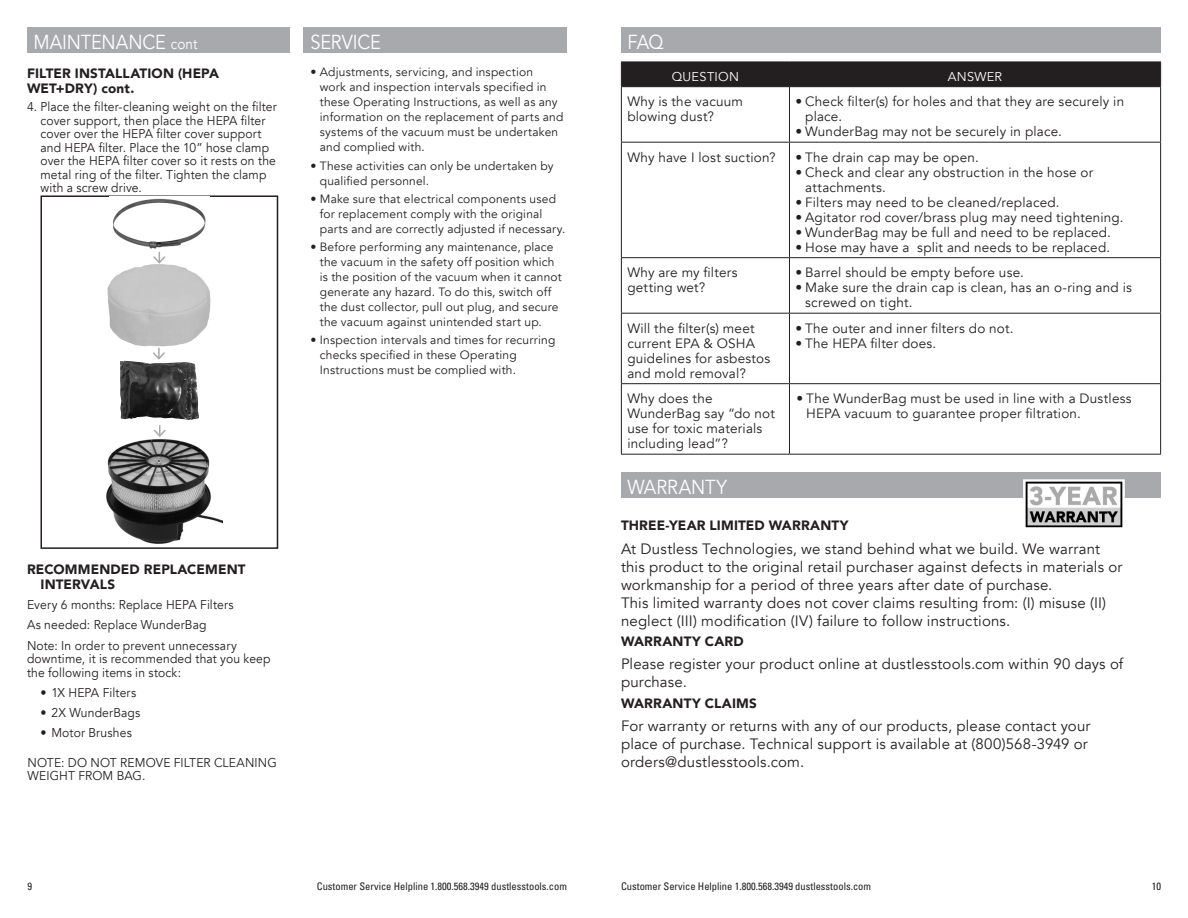
<style>
.page{position:relative;width:1188px;height:918px;background:#fff}
.page>*{position:absolute;margin:0;border:0;box-sizing:border-box;transform-origin:0 0}
.A_Safety_Heading{font:20.25px "Avenir";letter-spacing:-.005em;color:#fff;scale:.9 1}
.t1{font:15px/18px "Avenir";letter-spacing:.01em;color:#231f20}
.t2{font:13.5px/15px "Avenir";letter-spacing:.015em;color:#231f20}
.A_Subhead{font:900 13.5px/15px "Avenir";letter-spacing:.01em;color:#231f20}
.A_Body{font:900 13.5px/15px "Avenir";letter-spacing:.01em;color:#231f20}
.A_Body-2{font:12.75px/13.5px "Avenir";letter-spacing:.01em;color:#231f20;scale:.95 1}
.t3{font:12.75px "Avenir";letter-spacing:.025em;color:#fff}
.A_Safety_Bullets{font:12px/15px "Avenir";letter-spacing:.015em;color:#231f20}
.t4{font:condensed 10.5px "Univers LT Std";color:#231f20}
.s1{font-size:15px}
</style>
<div class="page">
<div style="left:303px;top:27px;width:264px;height:26px;background:#a8a9ad"></div>
<hr style="left:621px;top:87px;width:1px;height:55px;background:#231f20">
<hr style="left:789px;top:87px;width:1px;height:55px;background:#231f20">
<hr style="left:1160px;top:87px;width:1px;height:55px;background:#231f20">
<hr style="left:621px;top:142px;width:168px;height:1px;background:#231f20">
<hr style="left:621px;top:143px;width:1px;height:114px;background:#231f20">
<hr style="left:789px;top:142px;width:372px;height:1px;background:#231f20">
<hr style="left:789px;top:143px;width:1px;height:114px;background:#231f20">
<hr style="left:1160px;top:143px;width:1px;height:114px;background:#231f20">
<hr style="left:621px;top:257px;width:168px;height:1px;background:#231f20">
<hr style="left:621px;top:258px;width:1px;height:55px;background:#231f20">
<hr style="left:789px;top:257px;width:372px;height:1px;background:#231f20">
<hr style="left:789px;top:258px;width:1px;height:55px;background:#231f20">
<hr style="left:1160px;top:258px;width:1px;height:55px;background:#231f20">
<hr style="left:621px;top:313px;width:168px;height:1px;background:#231f20">
<hr style="left:621px;top:314px;width:1px;height:69px;background:#231f20">
<hr style="left:789px;top:313px;width:372px;height:1px;background:#231f20">
<hr style="left:789px;top:314px;width:1px;height:69px;background:#231f20">
<hr style="left:1160px;top:314px;width:1px;height:69px;background:#231f20">
<hr style="left:621px;top:383px;width:168px;height:1px;background:#231f20">
<hr style="left:621px;top:384px;width:1px;height:70px;background:#231f20">
<hr style="left:789px;top:383px;width:372px;height:1px;background:#231f20">
<hr style="left:789px;top:384px;width:1px;height:70px;background:#231f20">
<hr style="left:1160px;top:384px;width:1px;height:70px;background:#231f20">
<hr style="left:621px;top:454px;width:168px;height:1px;background:#231f20">
<hr style="left:789px;top:454px;width:372px;height:1px;background:#231f20">
<div style="left:621px;top:62px;width:540px;height:24px;background:#231f20"></div>
<hr style="left:621px;top:86px;width:168px;height:1px;background:#231f20">
<hr style="left:789px;top:86px;width:372px;height:1px;background:#231f20">
<div style="left:621px;top:27px;width:540px;height:26px;background:#a8a9ad"></div>
<div style="left:621px;top:472px;width:540px;height:26px;background:#a8a9ad"></div>
<img style="left:1026px;top:482px;width:96px;height:44px">
<div style="left:1023px;top:479px;width:102px;height:50px;border:2px solid #fff"></div>
<img style="left:106px;top:439px;width:117px;height:105px">
<div style="left:40px;top:195px;width:238px;height:354px;border:2px solid #231f20"></div>
<img style="left:107px;top:264px;width:104px;height:84px">
<img style="left:110px;top:197px;width:99px;height:52px">
<svg style="left:152px;top:252px;width:15px;height:13px"></svg>
<svg style="left:153px;top:348px;width:12px;height:12px"></svg>
<img style="left:120px;top:361px;width:79px;height:59px">
<svg style="left:153px;top:425px;width:13px;height:12px"></svg>
<div style="left:27px;top:27px;width:262px;height:26px;background:#a8a9ad"></div>
<p class="A_Safety_Heading" style="left:33px;top:30px;width:184px">MAINTENANCE <span class="s1">cont</span></p>
<p class="A_Subhead" style="left:27px;top:65px;width:194px">FILTER INSTALLATION (HEPA<br>WET+DRY) cont.</p>
<p class="A_Safety_Bullets" style="left:320px;top:65px;width:245px;text-indent:-9px">• Adjustments, servicing, and inspection<br>work and inspection intervals specified in these Operating Instructions, as well as any information on the replacement of parts and systems of the vacuum must be undertaken and complied with.</p>
<p class="A_Safety_Bullets" style="left:320px;top:158px;width:235px;text-indent:-9px">• These activities can only be undertaken by qualified personnel.</p>
<p class="A_Safety_Bullets" style="left:320px;top:191px;width:247px;text-indent:-9px">• Make sure that electrical components used for replacement comply with the original parts and are correctly adjusted if necessary.</p>
<p class="A_Safety_Bullets" style="left:320px;top:240px;width:243px;text-indent:-9px">• Before performing any maintenance, place the vacuum in the safety off position which is the position of the vacuum when it cannot generate any hazard. To do this, switch off the dust collector, pull out plug, and secure the vacuum against unintended start up.</p>
<p class="A_Safety_Bullets" style="left:320px;top:333px;width:237px;text-indent:-9px">• Inspection intervals and times for recurring checks specified in these Operating<br>Instructions must be complied with.</p>
<p class="A_Safety_Heading" style="left:310px;top:30px;width:80px">SERVICE</p>
<p class="A_Body-2" style="left:40px;top:100px;width:250px;text-indent:-14px">4. Place the filter-cleaning weight on the filter cover support, then place the HEPA filter cover over the HEPA filter cover support and HEPA filter. Place the 10” hose clamp over the HEPA filter cover so it rests on the metal ring of the filter. Tighten the clamp with a screw drive.</p>
<p class="A_Body" style="left:40px;top:561px;width:207px;text-indent:-14px">RECOMMENDED REPLACEMENT<br>INTERVALS</p>
<p class="A_Body-2" style="left:27px;top:598px;width:219px">Every 6 months: Replace HEPA Filters</p>
<p class="A_Body-2" style="left:27px;top:618px;width:190px">As needed: Replace WunderBag</p>
<p class="A_Body-2" style="left:27px;top:639px;width:258px">Note: In order to prevent unnecessary downtime, it is recommended that you keep the following items in stock:</p>
<p class="A_Body-2" style="left:41px;top:686px;width:102px">• 1X HEPA Filters</p>
<p class="A_Body-2" style="left:41px;top:706px;width:107px">• 2X WunderBags</p>
<p class="A_Body-2" style="left:41px;top:726px;width:98px">• Motor Brushes</p>
<p class="A_Body-2" style="left:28px;top:756px;width:264px">NOTE: DO NOT REMOVE FILTER CLEANING<br>WEIGHT FROM BAG.</p>
<p class="A_Safety_Heading" style="left:627px;top:30px;width:42px">FAQ</p>
<p class="t3" style="left:672px;top:69px;width:69px">QUESTION</p>
<p class="t3" style="left:948px;top:69px;width:56px">ANSWER</p>
<p class="t2" style="left:627px;top:94px;width:117px">Why is the vacuum blowing dust?</p>
<p class="t2" style="left:805px;top:94px;width:320px;text-indent:-10px">• Check filter(s) for holes and that they are securely in place.</p>
<p class="t2" style="left:795px;top:124px;width:268px">• WunderBag may not be securely in place.</p>
<p class="t2" style="left:627px;top:150px;width:150px">Why have I lost suction?</p>
<p class="t2" style="left:795px;top:150px;width:185px">• The drain cap may be open.</p>
<p class="t2" style="left:805px;top:165px;width:290px;text-indent:-10px">• Check and clear any obstruction in the hose or attachments.</p>
<p class="t2" style="left:795px;top:195px;width:266px">• Filters may need to be cleaned/replaced.</p>
<p class="t2" style="left:795px;top:210px;width:330px">• Agitator rod cover/brass plug may need tightening.</p>
<p class="t2" style="left:795px;top:225px;width:317px">• WunderBag may be full and need to be replaced.</p>
<p class="t2" style="left:795px;top:240px;width:316px">• Hose may have a split and needs to be replaced.</p>
<p class="t2" style="left:627px;top:265px;width:112px">Why are my filters getting wet?</p>
<p class="t2" style="left:795px;top:265px;width:230px">• Barrel should be empty before use.</p>
<p class="t2" style="left:805px;top:280px;width:328px;text-indent:-10px">• Make sure the drain cap is clean, has an o-ring and is screwed on tight.</p>
<p class="t2" style="left:627px;top:321px;width:144px">Will the filter(s) meet current EPA &amp; OSHA guidelines for asbestos and mold removal?</p>
<p class="t2" style="left:795px;top:321px;width:220px">• The outer and inner filters do not.</p>
<p class="t2" style="left:795px;top:336px;width:142px">• The HEPA filter does.</p>
<p class="t2" style="left:627px;top:391px;width:149px">Why does the<br>WunderBag say “do not use for toxic materials including lead”?</p>
<p class="t2" style="left:806px;top:391px;width:327px;text-indent:-10px">• The WunderBag must be used in line with a Dustless<br>HEPA vacuum to guarantee proper filtration.</p>
<p class="A_Safety_Heading" style="left:627px;top:475px;width:112px">WARRANTY</p>
<p class="A_Subhead" style="left:621px;top:518px;width:229px">THREE-YEAR LIMITED WARRANTY</p>
<p class="t1" style="left:621px;top:540px;width:503px">At Dustless Technologies, we stand behind what we build. We warrant this product to the original retail purchaser against defects in materials or workmanship for a period of three years after date of purchase.<br>This limited warranty does not cover claims resulting from: (I) misuse (II) neglect (III) modification (IV) failure to follow instructions.</p>
<p class="A_Subhead" style="left:621px;top:634px;width:124px">WARRANTY CARD</p>
<p class="t1" style="left:621px;top:656px;width:504px">Please register your product online at dustlesstools.com within 90 days of purchase.</p>
<p class="A_Subhead" style="left:621px;top:695px;width:137px">WARRANTY CLAIMS</p>
<p class="t1" style="left:621px;top:717px;width:471px">For warranty or returns with any of our products, please contact your place of purchase. Technical support is available at (800)568-3949 or orders@dustlesstools.com.</p>
<p class="t4" style="left:28px;top:880px;width:6px">9</p>
<p class="t4" style="left:317px;top:880px;width:252px">Customer Service Helpline 1.800.568.3949 dustlesstools.com</p>
<p class="t4" style="left:621px;top:880px;width:252px">Customer Service Helpline 1.800.568.3949 dustlesstools.com</p>
<p class="t4" style="left:1152px;top:880px;width:11px">10</p>
</div>
